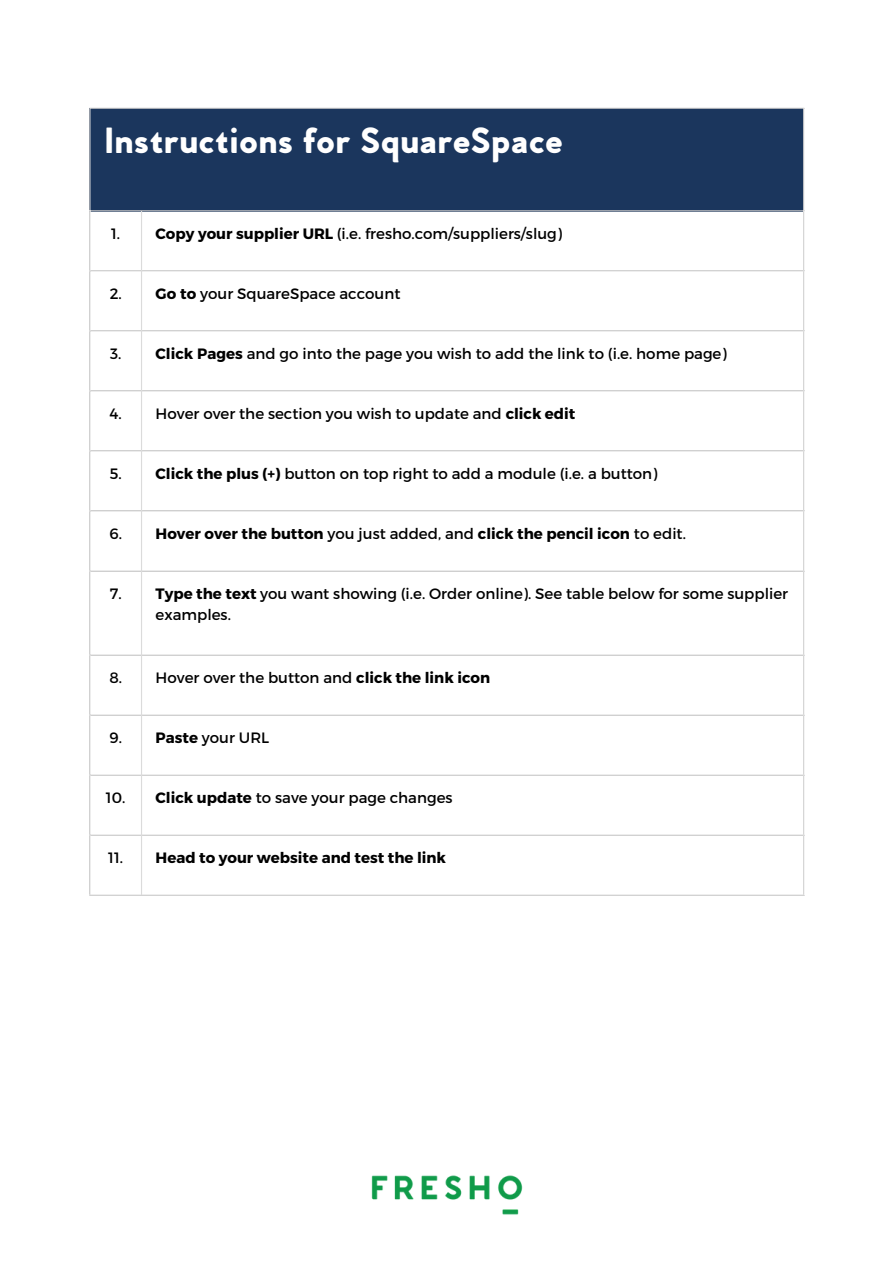
<style>
.page{position:relative;width:894px;height:1264px;background:#fff}
.page>*{position:absolute;margin:0;border:0;box-sizing:border-box;transform-origin:0 0}
.t1{font:900 37.5px "Venti CF";color:#fff}
.t2{font:15px/20.2px "Montserrat";color:#000}
.t3{font:700 15px "Montserrat";color:#000}
.s1{font-weight:700}
.s2{font-weight:400}
</style>
<div class="page">
<div style="left:90px;top:108px;width:713px;height:103px;background:#1b365d"></div>
<hr style="left:89px;top:109px;width:1px;height:785px;background:#dbdbdb">
<hr style="left:141px;top:211px;width:1px;height:683px;background:#dbdbdb">
<hr style="left:802px;top:109px;width:2px;height:785px;background:#dbdbdb">
<hr style="left:89px;top:108px;width:715px;height:1px;background:#dbdbdb">
<hr style="left:89px;top:210px;width:715px;height:1px;background:#dbdbdb">
<hr style="left:89px;top:270px;width:715px;height:1px;background:#dbdbdb">
<hr style="left:89px;top:330px;width:715px;height:1px;background:#dbdbdb">
<hr style="left:89px;top:390px;width:715px;height:1px;background:#dbdbdb">
<hr style="left:89px;top:450px;width:715px;height:1px;background:#dbdbdb">
<hr style="left:89px;top:510px;width:715px;height:1px;background:#dbdbdb">
<hr style="left:89px;top:570px;width:715px;height:1px;background:#dbdbdb">
<hr style="left:89px;top:654px;width:715px;height:1px;background:#dbdbdb">
<hr style="left:89px;top:714px;width:715px;height:1px;background:#dbdbdb">
<hr style="left:89px;top:774px;width:715px;height:1px;background:#dbdbdb">
<hr style="left:89px;top:834px;width:715px;height:1px;background:#dbdbdb">
<hr style="left:89px;top:894px;width:715px;height:1px;background:#dbdbdb">
<img style="left:371px;top:1175px;width:152px;height:40px">
<p class="t1" style="left:104px;top:121px;width:460px">Instructions for SquareSpace</p>
<p class="t2" style="left:111px;top:223px;width:11px">1.</p>
<p class="t2" style="left:155px;top:223px;width:408px"><span class="s1">Copy your supplier URL</span> (i.e. fresho.com/suppliers/slug)</p>
<p class="t2" style="left:110px;top:283px;width:14px">2.</p>
<p class="t2" style="left:155px;top:283px;width:246px"><span class="s1">Go to</span> your SquareSpace account</p>
<p class="t2" style="left:110px;top:343px;width:13px">3.</p>
<p class="t2" style="left:155px;top:343px;width:572px"><span class="s1">Click Pages</span> and go into the page you wish to add the link to (i.e. home page)</p>
<p class="t2" style="left:110px;top:403px;width:14px">4.</p>
<p class="t2" style="left:155px;top:403px;width:421px">Hover over the section you wish to update and <span class="s1">click edit</span></p>
<p class="t2" style="left:110px;top:463px;width:13px">5.</p>
<p class="t2" style="left:155px;top:463px;width:503px"><span class="s1">Click the plus (+)</span> button on top right to add a module (i.e. a button)</p>
<p class="t2" style="left:109px;top:523px;width:14px">6.</p>
<p class="t3" style="left:155px;top:524px;width:531px">Hover over the button <span class="s2">you just added, and</span> click the pencil icon <span class="s2">to edit.</span></p>
<p class="t2" style="left:110px;top:583px;width:13px">7.</p>
<p class="t2" style="left:155px;top:583px;width:634px"><span class="s1">Type the text</span> you want showing (i.e. Order online). See table below for some supplier examples.</p>
<p class="t2" style="left:109px;top:667px;width:14px">8.</p>
<p class="t2" style="left:155px;top:667px;width:336px">Hover over the button and <span class="s1">click the link icon</span></p>
<p class="t2" style="left:109px;top:727px;width:14px">9.</p>
<p class="t2" style="left:155px;top:727px;width:115px"><span class="s1">Paste</span> your URL</p>
<p class="t2" style="left:106px;top:787px;width:21px">10.</p>
<p class="t2" style="left:155px;top:787px;width:298px"><span class="s1">Click update</span> to save your page changes</p>
<p class="t2" style="left:108px;top:847px;width:16px">11.</p>
<p class="t3" style="left:155px;top:848px;width:292px">Head to your website and test the link</p>
</div>
